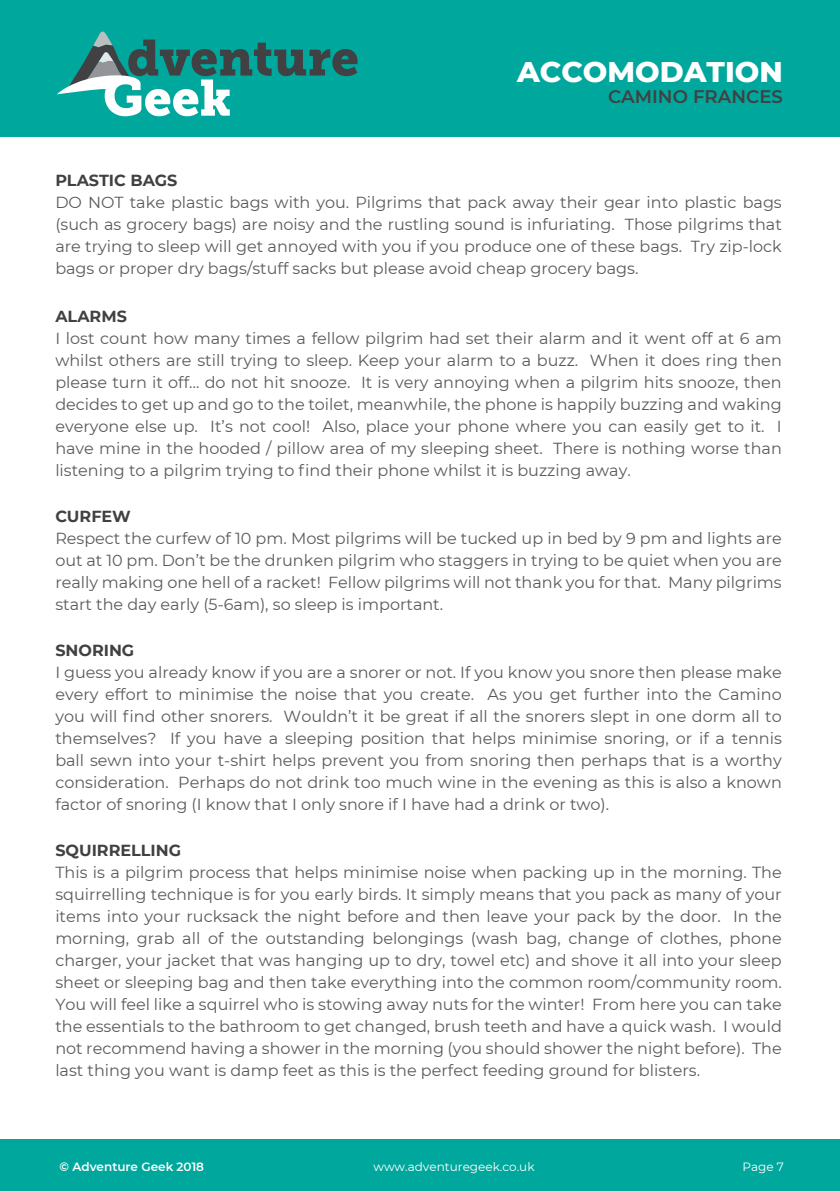
<style>
.page{position:relative;width:840px;height:1191px;background:#fff}
.page>*{position:absolute;margin:0;border:0;box-sizing:border-box;transform-origin:0 0}
.t1{font:800 29px "Montserrat";color:#fff}
.t2{font:600 18.2px "Montserrat";color:#414142}
.t3{font:16px/22px "Montserrat";color:#5c595a;text-align:justify}
.t4{font:700 16px "Montserrat";color:#414142}
.t5{font:12px "Montserrat";color:#fff}
.t6{font:600 12px "Montserrat";color:#fff}
</style>
<div class="page">
<div style="left:0;top:1140px;width:839px;height:51px;background:#00a79d"></div>
<div style="left:0;top:0;width:839px;height:136px;background:#00a79d"></div>
<svg style="left:57px;top:31px;width:300px;height:85px"></svg>
<h1 class="t1" style="left:517px;top:50px;width:267px">ACCOMODATION</h1>
<p class="t2" style="left:607px;top:84px;width:176px">CAMINO FRANCES</p>
<p class="t4" style="left:55px;top:169px;width:123px">PLASTIC BAGS</p>
<p class="t3" style="left:55px;top:191px;width:727px">DO NOT take plastic bags with you. Pilgrims that pack away their gear into plastic bags (such as grocery bags) are noisy and the rustling sound is infuriating. Those pilgrims that are trying to sleep will get annoyed with you if you produce one of these bags. Try zip-lock bags or proper dry bags/stuff sacks but please avoid cheap grocery bags.</p>
<p class="t4" style="left:55px;top:305px;width:73px">ALARMS</p>
<p class="t3" style="left:55px;top:327px;width:727px">I lost count how many times a fellow pilgrim had set their alarm and it went off at 6 am whilst others are still trying to sleep. Keep your alarm to a buzz. When it does ring then please turn it off… do not hit snooze. It is very annoying when a pilgrim hits snooze, then decides to get up and go to the toilet, meanwhile, the phone is happily buzzing and waking everyone else up. It’s not cool! Also, place your phone where you can easily get to it. I have mine in the hooded / pillow area of my sleeping sheet. There is nothing worse than listening to a pilgrim trying to find their phone whilst it is buzzing away.</p>
<p class="t4" style="left:55px;top:505px;width:77px">CURFEW</p>
<p class="t3" style="left:55px;top:527px;width:727px">Respect the curfew of 10 pm. Most pilgrims will be tucked up in bed by 9 pm and lights are out at 10 pm. Don’t be the drunken pilgrim who staggers in trying to be quiet when you are really making one hell of a racket! Fellow pilgrims will not thank you for that. Many pilgrims start the day early (5-6am), so sleep is important.</p>
<p class="t4" style="left:55px;top:639px;width:80px">SNORING</p>
<p class="t3" style="left:55px;top:661px;width:727px">I guess you already know if you are a snorer or not. If you know you snore then please make every effort to minimise the noise that you create. As you get further into the Camino you will find other snorers. Wouldn’t it be great if all the snorers slept in one dorm all to themselves? If you have a sleeping position that helps minimise snoring, or if a tennis ball sewn into your t-shirt helps prevent you from snoring then perhaps that is a worthy consideration. Perhaps do not drink too much wine in the evening as this is also a known factor of snoring (I know that I only snore if I have had a drink or two).</p>
<p class="t4" style="left:55px;top:839px;width:127px">SQUIRRELLING</p>
<p class="t3" style="left:55px;top:861px;width:727px">This is a pilgrim process that helps minimise noise when packing up in the morning. The squirrelling technique is for you early birds. It simply means that you pack as many of your items into your rucksack the night before and then leave your pack by the door. In the morning, grab all of the outstanding belongings (wash bag, change of clothes, phone charger, your jacket that was hanging up to dry, towel etc) and shove it all into your sleep sheet or sleeping bag and then take everything into the common room/community room.<br>You will feel like a squirrel who is stowing away nuts for the winter! From here you can take the essentials to the bathroom to get changed, brush teeth and have a quick wash. I would not recommend having a shower in the morning (you should shower the night before). The last thing you want is damp feet as this is the perfect feeding ground for blisters.</p>
<p class="t6" style="left:60px;top:1158px;width:146px">© Adventure Geek 2018</p>
<p class="t5" style="left:373px;top:1158px;width:162px">www.adventuregeek.co.uk</p>
<p class="t5" style="left:742px;top:1158px;width:43px">Page 7</p>
</div>
